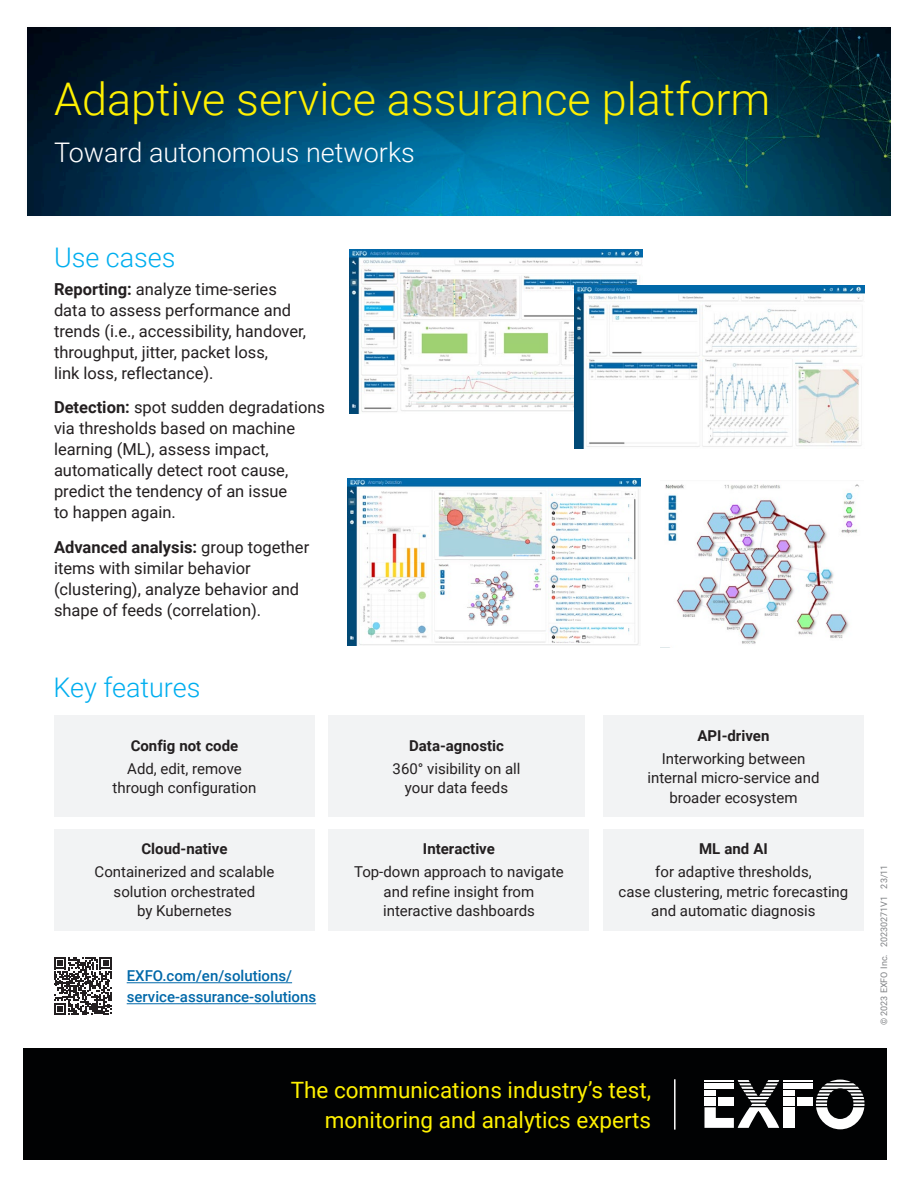
<style>
.page{position:relative;width:918px;height:1188px;background:#fff}
.page>*{position:absolute;margin:0;border:0;box-sizing:border-box;transform-origin:0 0}
.t1{font:300 45px "Roboto";color:#fff101}
.t2{font:300 27px "Roboto";color:#fff}
.t3{font:300 27px "Roboto";color:#00aeef}
.t4{font:22.5px/29.2px "Roboto";color:#fff101;text-align:right}
.t5{font:16.5px/21px "Roboto";color:#231f20}
.t6{font:15px/19.5px "Roboto";color:#231f20;text-align:center}
.t7{font:700 15px "Roboto";color:#231f20}
.t8{font:500 15px/21px "Roboto";color:#0068a9}
.t9{font:9px "Roboto";color:#808285}
.s1{font-weight:700}
</style>
<div class="page">
<svg style="left:27px;top:27px;width:863px;height:189px;background:#00405f"></svg>
<div style="left:54px;top:716px;width:261px;height:101px;background:#f2f3f4"></div>
<div style="left:328px;top:716px;width:257px;height:101px;background:#f2f3f4"></div>
<div style="left:603px;top:716px;width:261px;height:101px;background:#f2f3f4"></div>
<div style="left:603px;top:829px;width:261px;height:101px;background:#f2f3f4"></div>
<div style="left:328px;top:829px;width:262px;height:101px;background:#f2f3f4"></div>
<div style="left:54px;top:829px;width:261px;height:101px;background:#f2f3f4"></div>
<hr style="left:127px;top:983px;width:165px;height:1px;background:#0068a9">
<hr style="left:127px;top:1004px;width:189px;height:1px;background:#0068a9">
<svg style="left:54px;top:957px;width:58px;height:58px"></svg>
<img style="left:349px;top:249px;width:294px;height:165px">
<img style="left:347px;top:479px;width:294px;height:166px">
<img style="left:665px;top:484px;width:194px;height:160px">
<img style="left:574px;top:285px;width:290px;height:163px">
<div style="left:23px;top:1049px;width:864px;height:111px;background:#010203"></div>
<svg style="left:704px;top:1080px;width:161px;height:49px"></svg>
<hr style="left:704px;top:1087px;width:30px;height:2px;background:#fff">
<hr style="left:674px;top:1079px;width:2px;height:51px;background:#fff">
<h1 class="t1" style="left:54px;top:67px;width:718px">Adaptive service assurance platform</h1>
<h2 class="t2" style="left:54px;top:133px;width:362px">Toward autonomous networks</h2>
<h2 class="t3" style="left:54px;top:239px;width:123px">Use cases</h2>
<p class="t5" style="left:54px;top:278px;width:254px"><span class="s1">Reporting:</span> analyze time-series data to assess performance and trends (i.e., accessibility, handover, throughput, jitter, packet loss,<br>link loss, reflectance).</p>
<p class="t5" style="left:54px;top:396px;width:273px"><span class="s1">Detection:</span> spot sudden degradations via thresholds based on machine learning (ML), assess impact, automatically detect root cause, predict the tendency of an issue<br>to happen again.</p>
<p class="t5" style="left:54px;top:536px;width:257px"><span class="s1">Advanced analysis:</span> group together items with similar behavior (clustering), analyze behavior and shape of feeds (correlation).</p>
<h2 class="t3" style="left:54px;top:668px;width:148px">Key features</h2>
<p class="t7" style="left:131px;top:735px;width:109px">Config not code</p>
<p class="t6" style="left:113px;top:758px;width:145px">Add, edit, remove through configuration</p>
<p class="t7" style="left:141px;top:838px;width:88px">Cloud-native</p>
<p class="t6" style="left:95px;top:862px;width:181px">Containerized and scalable solution orchestrated<br>by Kubernetes</p>
<p class="t8" style="left:127px;top:965px;width:191px">EXFO.com/en/solutions/ service-assurance-solutions</p>
<p class="t7" style="left:409px;top:735px;width:96px">Data-agnostic</p>
<p class="t6" style="left:393px;top:758px;width:129px">360° visibility on all your data feeds</p>
<p class="t7" style="left:423px;top:838px;width:74px">Interactive</p>
<p class="t6" style="left:354px;top:862px;width:211px">Top-down approach to navigate and refine insight from interactive dashboards</p>
<p class="t7" style="left:698px;top:725px;width:73px">API-driven</p>
<p class="t6" style="left:647px;top:748px;width:174px">Interworking between internal micro‑service and broader ecosystem</p>
<p class="t7" style="left:699px;top:838px;width:70px">ML and AI</p>
<p class="t6" style="left:619px;top:862px;width:231px">for adaptive thresholds,<br>case clustering, metric forecasting and automatic diagnosis</p>
<h3 class="t4" style="left:291px;top:1075px;width:362px">The communications industry’s test, monitoring and analytics experts</h3>
<p class="t9" style="left:878px;top:1025px;width:162px;rotate:-90deg">© 2023 EXFO Inc. 20230271V1 23/11</p>
</div>
